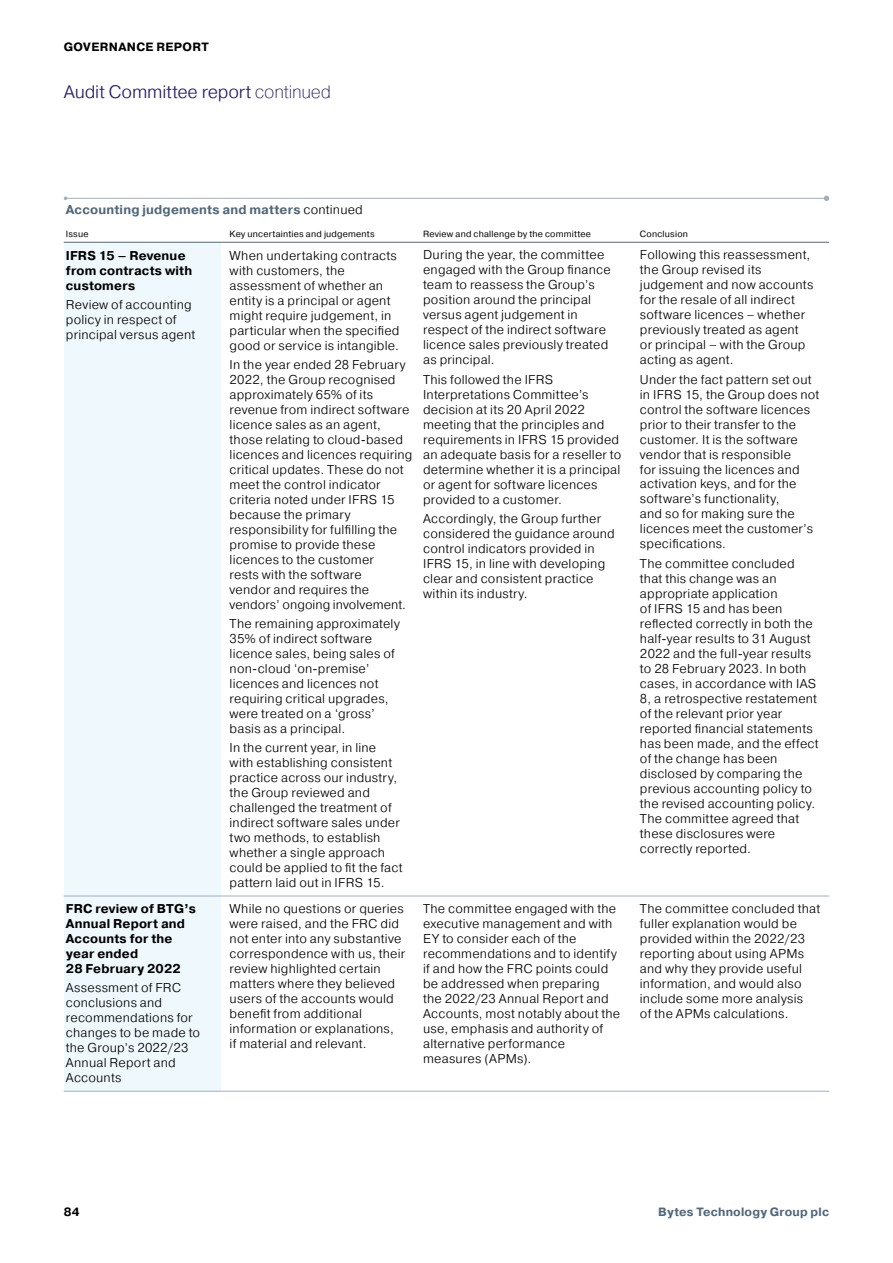
<style>
.page{position:relative;width:893px;height:1263px;background:#fff}
.page>*{position:absolute;margin:0;border:0;box-sizing:border-box;transform-origin:0 0}
.t1{font:300 18px "Pragmatica";letter-spacing:-.01em;color:#281d67}
.t2{font:300 12.75px/15px "Pragmatica";letter-spacing:.015em;color:#000}
.t3{font:700 12.75px/15px "Pragmatica";letter-spacing:.015em;color:#000}
.t4{font:700 12.75px "Pragmatica";letter-spacing:.015em;color:#50687b}
.t5{font:700 12px "Pragmatica";letter-spacing:.015em;color:#50687b}
.t6{font:700 12px "Pragmatica";letter-spacing:.03em;color:#000}
.t7{font:9px "Pragmatica";letter-spacing:.025em;color:#000}
.s1{font-weight:200}
.s2{font-weight:300;color:#000}
</style>
<div class="page">
<div style="left:64px;top:243px;width:157px;height:848px;background:#eff8fd"></div>
<hr style="left:64px;top:242px;width:157px;height:1px;background:#50687b">
<hr style="left:221px;top:242px;width:200px;height:1px;background:#50687b">
<hr style="left:421px;top:242px;width:217px;height:1px;background:#50687b">
<hr style="left:638px;top:242px;width:191px;height:1px;background:#50687b">
<hr style="left:64px;top:896px;width:157px;height:1px;background:#a1afbe">
<hr style="left:221px;top:896px;width:200px;height:1px;background:#a1afbe">
<hr style="left:421px;top:896px;width:217px;height:1px;background:#a1afbe">
<hr style="left:638px;top:896px;width:191px;height:1px;background:#a1afbe">
<hr style="left:64px;top:1091px;width:157px;height:1px;background:#a1afbe">
<hr style="left:221px;top:1091px;width:200px;height:1px;background:#a1afbe">
<hr style="left:421px;top:1091px;width:217px;height:1px;background:#a1afbe">
<hr style="left:638px;top:1091px;width:191px;height:1px;background:#a1afbe">
<svg style="left:64px;top:196px;width:765px;height:46px"></svg>
<p class="t6" style="left:64px;top:39px;width:147px">GOVERNANCE REPORT</p>
<h1 class="t1" style="left:64px;top:80px;width:269px">Audit Committee report <span class="s1">continued</span></h1>
<p class="t4" style="left:66px;top:201px;width:298px">Accounting judgements and matters <span class="s2">continued</span></p>
<p class="t7" style="left:66px;top:228px;width:24px">Issue</p>
<p class="t7" style="left:230px;top:228px;width:147px">Key uncertainties and judgements</p>
<p class="t7" style="left:423px;top:228px;width:169px">Review and challenge by the committee</p>
<p class="t7" style="left:640px;top:228px;width:50px">Conclusion</p>
<p class="t3" style="left:66px;top:248px;width:128px">IFRS 15 – Revenue from contracts with customers</p>
<p class="t2" style="left:66px;top:297px;width:131px">Review of accounting policy in respect of principal versus agent</p>
<p class="t2" style="left:640px;top:247px;width:175px">Following this reassessment, the Group revised its judgement and now accounts for the resale of all indirect software licences – whether previously treated as agent or principal – with the Group acting as agent.</p>
<p class="t2" style="left:640px;top:371px;width:181px">Under the fact pattern set out in IFRS 15, the Group does not control the software licences prior to their transfer to the customer. It is the software vendor that is responsible<br>for issuing the licences and activation keys, and for the software’s functionality,<br>and so for making sure the licences meet the customer’s specifications.</p>
<p class="t2" style="left:640px;top:556px;width:180px">The committee concluded that this change was an appropriate application<br>of IFRS 15 and has been reflected correctly in both the half-year results to 31 August<br>2022 and the full-year results to 28 February 2023. In both cases, in accordance with IAS<br>8, a retrospective restatement of the relevant prior year reported financial statements has been made, and the effect of the change has been disclosed by comparing the previous accounting policy to the revised accounting policy.<br>The committee agreed that these disclosures were correctly reported.</p>
<p class="t2" style="left:423px;top:247px;width:189px">During the year, the committee engaged with the Group finance team to reassess the Group’s position around the principal versus agent judgement in respect of the indirect software licence sales previously treated as principal.</p>
<p class="t2" style="left:423px;top:371px;width:200px">This followed the IFRS<br>Interpretations Committee’s decision at its 20 April 2022 meeting that the principles and requirements in IFRS 15 provided an adequate basis for a reseller to determine whether it is a principal or agent for software licences provided to a customer.</p>
<p class="t2" style="left:423px;top:511px;width:193px">Accordingly, the Group further considered the guidance around control indicators provided in<br>IFRS 15, in line with developing clear and consistent practice within its industry.</p>
<p class="t2" style="left:230px;top:247px;width:171px">When undertaking contracts with customers, the assessment of whether an entity is a principal or agent might require judgement, in particular when the specified good or service is intangible.</p>
<p class="t2" style="left:230px;top:357px;width:184px">In the year ended 28 February<br>2022, the Group recognised approximately 65% of its revenue from indirect software licence sales as an agent, those relating to cloud-based licences and licences requiring critical updates. These do not meet the control indicator criteria noted under IFRS 15 because the primary responsibility for fulfilling the promise to provide these licences to the customer<br>rests with the software<br>vendor and requires the vendors’ ongoing involvement.</p>
<p class="t2" style="left:230px;top:616px;width:172px">The remaining approximately<br>35% of indirect software licence sales, being sales of non-cloud ‘on-premise’ licences and licences not requiring critical upgrades, were treated on a ‘gross’ basis as a principal.</p>
<p class="t2" style="left:230px;top:740px;width:174px">In the current year, in line with establishing consistent practice across our industry, the Group reviewed and challenged the treatment of indirect software sales under two methods, to establish whether a single approach could be applied to fit the fact pattern laid out in IFRS 15.</p>
<p class="t3" style="left:66px;top:901px;width:131px">FRC review of BTG’s<br>Annual Report and<br>Accounts for the year ended<br>28 February 2022</p>
<p class="t2" style="left:66px;top:980px;width:136px">Assessment of FRC conclusions and recommendations for changes to be made to the Group’s 2022/23<br>Annual Report and<br>Accounts</p>
<p class="t2" style="left:230px;top:901px;width:177px">While no questions or queries were raised, and the FRC did not enter into any substantive correspondence with us, their review highlighted certain matters where they believed users of the accounts would benefit from additional information or explanations,<br>if material and relevant.</p>
<p class="t2" style="left:423px;top:900px;width:199px">The committee engaged with the executive management and with<br>EY to consider each of the recommendations and to identify if and how the FRC points could be addressed when preparing the 2022/23 Annual Report and<br>Accounts, most notably about the use, emphasis and authority of alternative performance measures (APMs).</p>
<p class="t2" style="left:640px;top:900px;width:182px">The committee concluded that fuller explanation would be provided within the 2022/23 reporting about using APMs and why they provide useful information, and would also include some more analysis<br>of the APMs calculations.</p>
<p class="t6" style="left:64px;top:1204px;width:17px">84</p>
<p class="t5" style="left:658px;top:1204px;width:172px">Bytes Technology Group plc</p>
</div>
